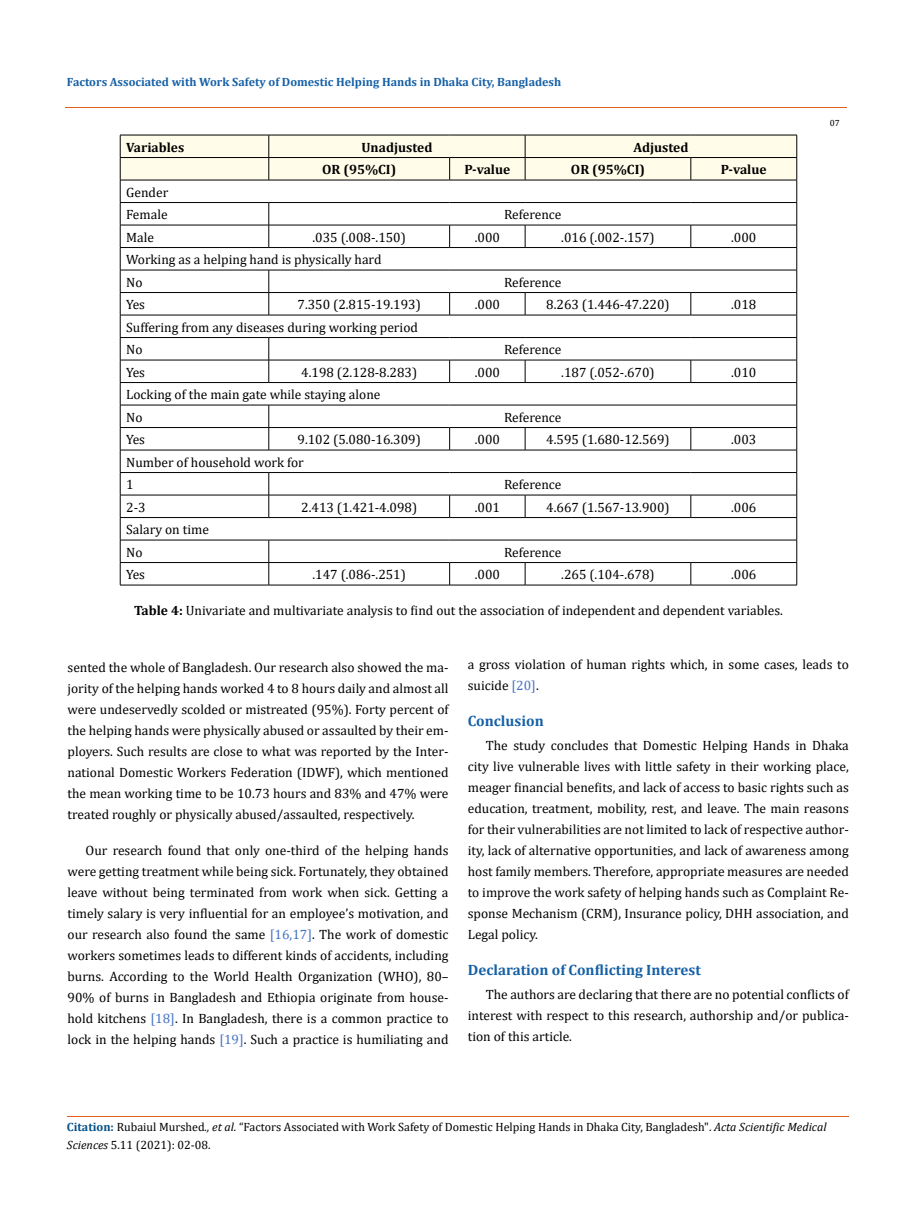
<style>
.page{position:relative;width:917px;height:1224px;background:#fff}
.page>*{position:absolute;margin:0;border:0;box-sizing:border-box;transform-origin:0 0}
.t1{font:700 15px "Cambria";color:#1560a6}
.t2{font:13.5px/21px "Cambria";color:#000;text-align:justify}
.t3{font:700 13.5px "Cambria";color:#000}
.t4{font:12px/18px "Cambria";color:#000}
.t5{font:700 12px "Cambria";color:#1560a6}
.t6{font:9px "Cambria";color:#000}
.s1{font-weight:700}
.s2{color:#4472c4}
.s3{font-weight:700;color:#035089}
.s4{font-style:italic}
</style>
<div class="page">
<hr style="left:65px;top:108px;width:782px;height:1px;background:#e05d1a">
<hr style="left:67px;top:1116px;width:781px;height:1px;background:#e05d1a">
<svg style="left:120px;top:135px;width:677px;height:450px"></svg>
<hr style="left:120px;top:585px;width:149px;height:1px;background:#000">
<hr style="left:269px;top:585px;width:180px;height:1px;background:#000">
<hr style="left:449px;top:585px;width:76px;height:1px;background:#000">
<hr style="left:525px;top:585px;width:165px;height:1px;background:#000">
<hr style="left:690px;top:585px;width:107px;height:1px;background:#000">
<p class="t5" style="left:67px;top:73px;width:496px">Factors Associated with Work Safety of Domestic Helping Hands in Dhaka City, Bangladesh</p>
<p class="t3" style="left:126px;top:137px;width:60px">Variables</p>
<p class="t3" style="left:361px;top:137px;width:72px">Unadjusted</p>
<p class="t3" style="left:633px;top:137px;width:57px">Adjusted</p>
<p class="t3" style="left:322px;top:160px;width:75px">OR (95%CI)</p>
<p class="t3" style="left:464px;top:160px;width:47px">P-value</p>
<p class="t3" style="left:571px;top:160px;width:75px">OR (95%CI)</p>
<p class="t3" style="left:721px;top:160px;width:47px">P-value</p>
<p class="t2" style="left:126px;top:181px;width:44px">Gender</p>
<p class="t2" style="left:126px;top:204px;width:43px">Female</p>
<p class="t2" style="left:504px;top:204px;width:59px">Reference</p>
<p class="t2" style="left:126px;top:226px;width:29px">Male</p>
<p class="t2" style="left:312px;top:226px;width:95px">.035 (.008-.150)</p>
<p class="t2" style="left:475px;top:226px;width:27px">.000</p>
<p class="t2" style="left:561px;top:226px;width:95px">.016 (.002-.157)</p>
<p class="t2" style="left:731px;top:226px;width:27px">.000</p>
<p class="t2" style="left:126px;top:249px;width:257px">Working as a helping hand is physically hard</p>
<p class="t2" style="left:126px;top:271px;width:18px">No</p>
<p class="t2" style="left:504px;top:271px;width:59px">Reference</p>
<p class="t2" style="left:126px;top:294px;width:20px">Yes</p>
<p class="t2" style="left:297px;top:294px;width:125px">7.350 (2.815-19.193)</p>
<p class="t2" style="left:475px;top:294px;width:27px">.000</p>
<p class="t2" style="left:546px;top:294px;width:125px">8.263 (1.446-47.220)</p>
<p class="t2" style="left:731px;top:294px;width:27px">.018</p>
<p class="t2" style="left:126px;top:316px;width:293px">Suffering from any diseases during working period</p>
<p class="t2" style="left:126px;top:339px;width:18px">No</p>
<p class="t2" style="left:504px;top:339px;width:59px">Reference</p>
<p class="t2" style="left:126px;top:361px;width:20px">Yes</p>
<p class="t2" style="left:301px;top:361px;width:117px">4.198 (2.128-8.283)</p>
<p class="t2" style="left:475px;top:361px;width:27px">.000</p>
<p class="t2" style="left:561px;top:361px;width:95px">.187 (.052-.670)</p>
<p class="t2" style="left:731px;top:361px;width:27px">.010</p>
<p class="t2" style="left:126px;top:384px;width:256px">Locking of the main gate while staying alone</p>
<p class="t2" style="left:126px;top:406px;width:18px">No</p>
<p class="t2" style="left:504px;top:406px;width:59px">Reference</p>
<p class="t2" style="left:126px;top:429px;width:20px">Yes</p>
<p class="t2" style="left:297px;top:429px;width:125px">9.102 (5.080-16.309)</p>
<p class="t2" style="left:475px;top:429px;width:27px">.000</p>
<p class="t2" style="left:546px;top:429px;width:125px">4.595 (1.680-12.569)</p>
<p class="t2" style="left:731px;top:429px;width:27px">.003</p>
<p class="t2" style="left:126px;top:451px;width:179px">Number of household work for</p>
<p class="t2" style="left:126px;top:474px;width:9px">1</p>
<p class="t2" style="left:504px;top:474px;width:59px">Reference</p>
<p class="t2" style="left:126px;top:496px;width:21px">2-3</p>
<p class="t2" style="left:301px;top:496px;width:117px">2.413 (1.421-4.098)</p>
<p class="t2" style="left:475px;top:496px;width:27px">.001</p>
<p class="t2" style="left:546px;top:496px;width:125px">4.667 (1.567-13.900)</p>
<p class="t2" style="left:731px;top:496px;width:27px">.006</p>
<p class="t2" style="left:126px;top:519px;width:84px">Salary on time</p>
<p class="t2" style="left:126px;top:541px;width:18px">No</p>
<p class="t2" style="left:504px;top:541px;width:59px">Reference</p>
<p class="t2" style="left:126px;top:564px;width:20px">Yes</p>
<p class="t2" style="left:312px;top:564px;width:95px">.147 (.086-.251)</p>
<p class="t2" style="left:475px;top:564px;width:27px">.000</p>
<p class="t2" style="left:561px;top:564px;width:95px">.265 (.104-.678)</p>
<p class="t2" style="left:731px;top:564px;width:27px">.006</p>
<p class="t2" style="left:134px;top:600px;width:650px"><span class="s1">Table 4:</span> Univariate and multivariate analysis to find out the association of independent and dependent variables.</p>
<p class="t6" style="left:829px;top:118px;width:11px">07</p>
<p class="t2" style="left:68px;top:656px;width:382px">sented the whole of Bangladesh. Our research also showed the ma&shy;jority of the helping hands worked 4 to 8 hours daily and almost all were undeservedly scolded or mistreated (95%). Forty percent of the helping hands were physically abused or assaulted by their em&shy;ployers. Such results are close to what was reported by the Inter&shy;national Domestic Workers Federation (IDWF), which mentioned the mean working time to be 10.73 hours and 83% and 47% were treated roughly or physically abused/assaulted, respectively.</p>
<p class="t2" style="left:68px;top:839px;width:382px;text-indent:18px">Our research found that only one-third of the helping hands were getting treatment while being sick. Fortunately, they obtained leave without being terminated from work when sick. Getting a timely salary is very influential for an employee’s motivation, and our research also found the same <span class="s2">[16,17]</span>. The work of domestic workers sometimes leads to different kinds of accidents, including burns. According to the World Health Organization (WHO), 80– 90% of burns in Bangladesh and Ethiopia originate from house&shy;hold kitchens <span class="s2">[18]</span>. In Bangladesh, there is a common practice to lock in the helping hands <span class="s2">[19]</span>. Such a practice is humiliating and</p>
<p class="t2" style="left:468px;top:653px;width:382px">a gross violation of human rights which, in some cases, leads to suicide <span class="s2">[20]</span>.</p>
<p class="t1" style="left:468px;top:710px;width:77px">Conclusion</p>
<p class="t2" style="left:468px;top:734px;width:382px;text-indent:18px">The study concludes that Domestic Helping Hands in Dhaka city live vulnerable lives with little safety in their working place, meager financial benefits, and lack of access to basic rights such as education, treatment, mobility, rest, and leave. The main reasons for their vulnerabilities are not limited to lack of respective author&shy;ity, lack of alternative opportunities, and lack of awareness among host family members. Therefore, appropriate measures are needed to improve the work safety of helping hands such as Complaint Re&shy;sponse Mechanism (CRM), Insurance policy, DHH association, and Legal policy.</p>
<p class="t1" style="left:468px;top:959px;width:234px">Declaration of Conflicting Interest</p>
<p class="t2" style="left:468px;top:983px;width:382px;text-indent:18px">The authors are declaring that there are no potential conflicts of interest with respect to this research, authorship and/or publica&shy;tion of this article.</p>
<p class="t4" style="left:67px;top:1118px;width:761px"><span class="s3">Citation:</span> Rubaiul Murshed<span class="s4">., et al.</span> “Factors Associated with Work Safety of Domestic Helping Hands in Dhaka City, Bangladesh". <span class="s4">Acta Scientific Medical<br>Sciences</span> 5.11 (2021): 02-08.</p>
</div>
